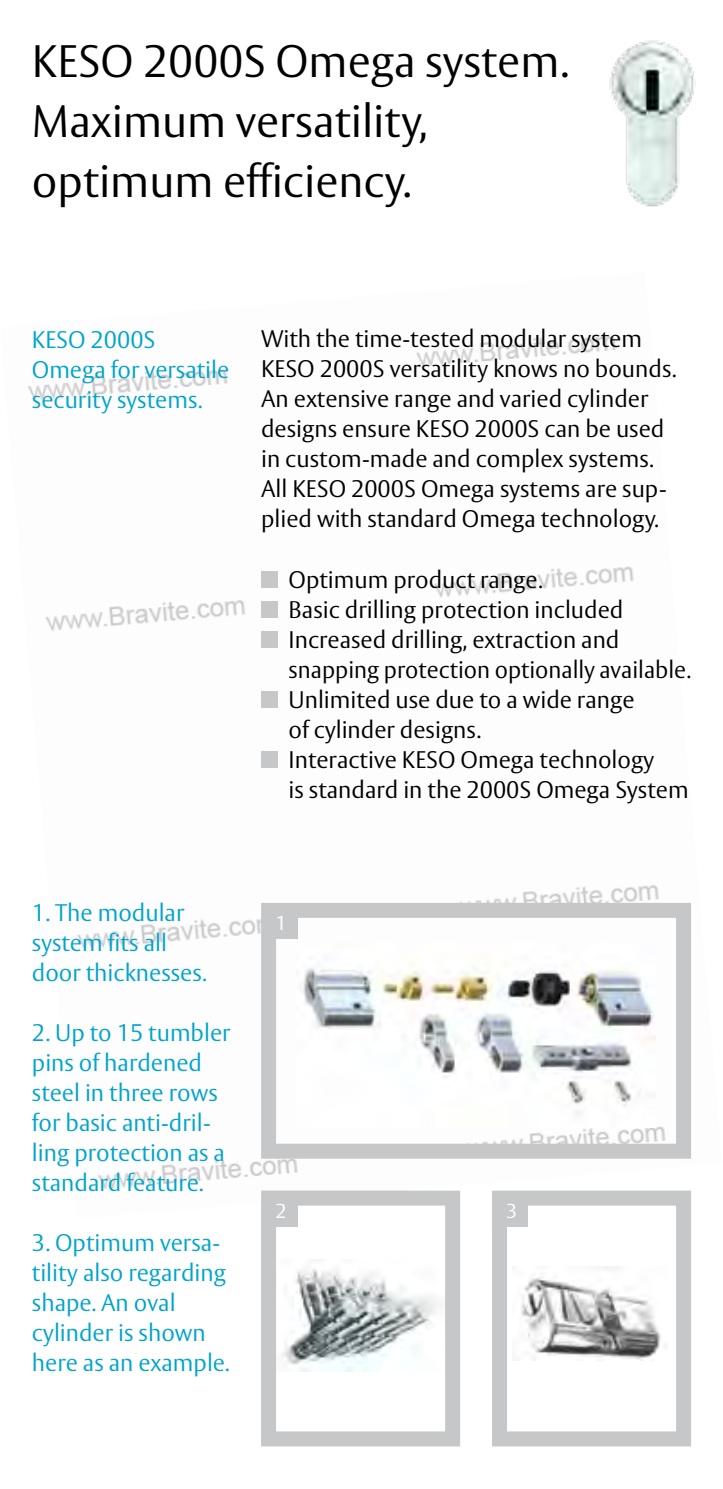
<style>
.page{position:relative;width:723px;height:1489px;background:#fff}
.page>*{position:absolute;margin:0;border:0;box-sizing:border-box;transform-origin:0 0}
.t1{font:300 45px/60px "ASSA Vesta";color:#000}
.t2{font:300 23.75px/30px "ASSA Vesta";color:#000}
.t3{font:300 23.75px/30px "ASSA Vesta";color:#00a4cc}
.t4{font:300 20px "ASSA Vesta";color:#fff}
</style>
<div class="page">
<img style="left:28px;top:336px;width:663px;height:853px">
<img style="left:296px;top:943px;width:360px;height:184px">
<div style="left:261px;top:902px;width:430px;height:256px;border:15px solid #c6c7c8"></div>
<div style="left:262px;top:903px;width:35px;height:36px;background:#c6c7c8"></div>
<img style="left:282px;top:1259px;width:155px;height:111px">
<div style="left:261px;top:1190px;width:199px;height:256px;border:15px solid #c6c7c8"></div>
<div style="left:262px;top:1191px;width:35px;height:35px;background:#c6c7c8"></div>
<img style="left:609px;top:40px;width:87px;height:167px">
<div style="left:492px;top:1190px;width:199px;height:256px;background:#fff;border:15px solid #c6c7c8"></div>
<div style="left:493px;top:1191px;width:35px;height:35px;background:#c6c7c8"></div>
<img style="left:521px;top:1266px;width:140px;height:94px">
<div style="left:261px;top:570px;width:17px;height:17px;background:#c6c7c8"></div>
<div style="left:261px;top:600px;width:17px;height:17px;background:#c6c7c8"></div>
<div style="left:261px;top:630px;width:17px;height:17px;background:#c6c7c8"></div>
<div style="left:261px;top:690px;width:17px;height:17px;background:#c6c7c8"></div>
<div style="left:261px;top:750px;width:17px;height:17px;background:#c6c7c8"></div>
<h1 class="t1" style="left:32px;top:34px;width:538px">KESO 2000S Omega system.<br>Maximum versatility, optimum efficiency.</h1>
<p class="t3" style="left:32px;top:326px;width:199px">KESO 2000S<br>Omega for versatile security systems.</p>
<p class="t2" style="left:261px;top:325px;width:417px">With the time-tested modular system KESO 2000S versatility knows no bounds.<br>An extensive range and varied cylinder designs ensure KESO 2000S can be used in custom-made and complex systems.<br>All KESO 2000S Omega systems are sup&shy;plied with standard Omega technology.</p>
<p class="t2" style="left:289px;top:565px;width:404px">Optimum product range.<br>Basic drilling protection included Increased drilling, extraction and snapping protection optionally available.<br>Unlimited use due to a wide range<br>of cylinder designs.<br>Interactive KESO Omega technology<br>is standard in the 2000S Omega System</p>
<p class="t3" style="left:32px;top:898px;width:177px">1. The modular system fits all door thicknesses.</p>
<p class="t3" style="left:32px;top:1018px;width:200px">2. Up to 15 tumbler pins of hardened steel in three rows for basic anti-dril&shy;ling protection as a standard feature.</p>
<p class="t3" style="left:32px;top:1228px;width:199px">3. Optimum versa&shy;tility also regarding shape. An oval cylinder is shown here as an example.</p>
<p class="t4" style="left:275px;top:911px;width:13px">1</p>
<p class="t4" style="left:275px;top:1199px;width:13px">2</p>
<p class="t4" style="left:506px;top:1199px;width:13px">3</p>
</div>
